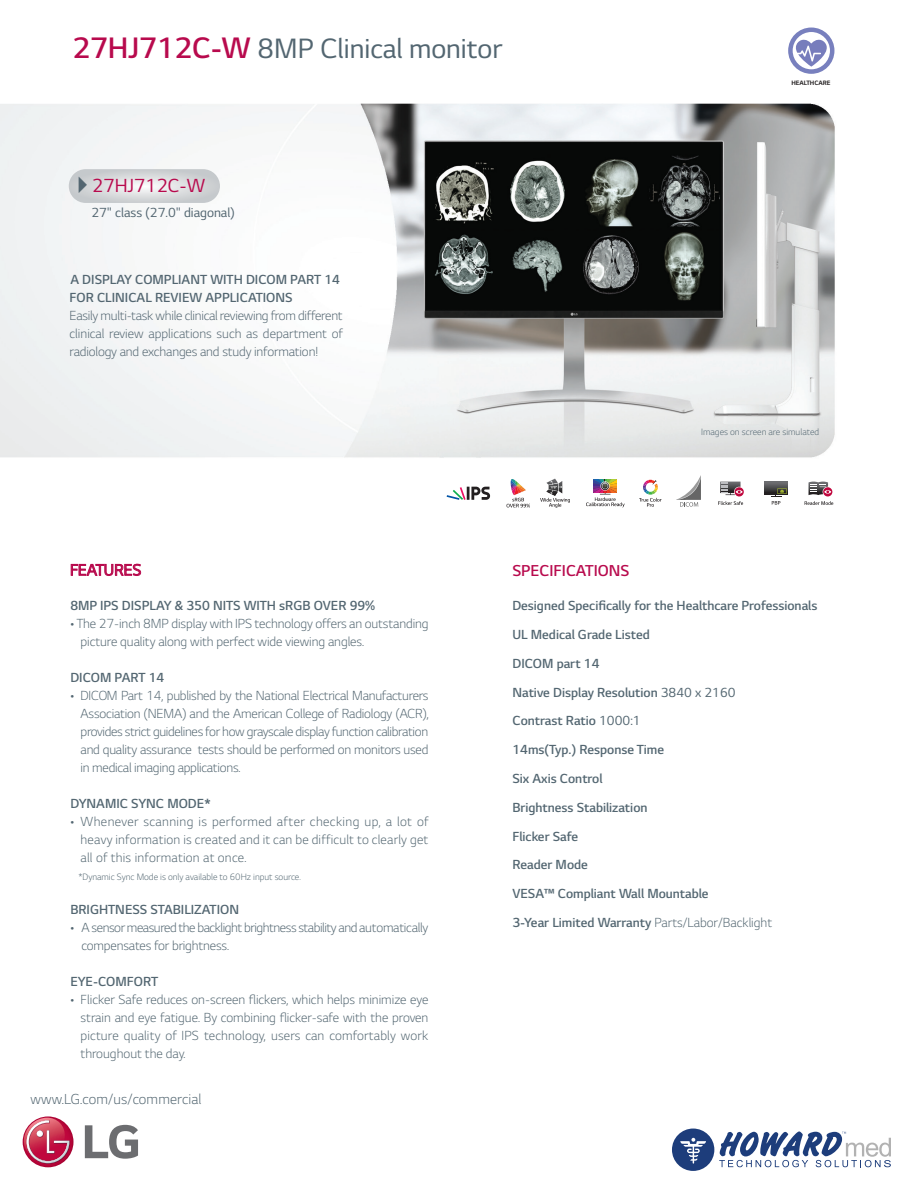
<style>
.page{position:relative;width:918px;height:1188px;background:#fff}
.page>*{position:absolute;margin:0;border:0;box-sizing:border-box;transform-origin:0 0}
.t1{font:31.8px "LG Smart";color:#536671}
.t2{font:21.6px "LG Smart";color:#b80a4d}
.t3{font:300 18px "LG Smart";color:#b80a4d}
.t4{font:18px "LG Smart";color:#b80a4d}
.t5{font:300 16.5px "LG Smart";letter-spacing:.01em;color:#536671}
.t6{font:300 15px/18px "LG Smart";letter-spacing:-.005em;color:#536671;text-align:justify}
.t7{font:300 15px/28.8px "LG Smart";color:#536671}
.t8{font:300 15px/18px "LG Smart";letter-spacing:-.03em;color:#536671}
.t9{font:15px "LG Smart";color:#536671}
.t10{font:300 10.5px "LG Smart";color:#536671}
.t11{font:700 7.2px "LG Smart";color:#231f20}
.s1{font-weight:300;font-size:33.75px;color:#b80a4d}
.s2{font-weight:400}
.s3{font-style:inherit}
</style>
<div class="page">
<img style="left:0;top:103px;width:835px;height:405px">
<svg style="left:795px;top:38px;width:38px;height:29px"></svg>
<div style="left:788px;top:28px;width:46px;height:46px;border:4px solid #7880be;border-radius:50%"></div>
<svg style="left:85px;top:1125px;width:53px;height:34px"></svg>
<svg style="left:23px;top:1116px;width:50px;height:51px"></svg>
<svg style="left:22px;top:1118px;width:48px;height:46px"></svg>
<svg style="left:71px;top:564px;width:70px;height:12px"></svg>
<svg style="left:447px;top:487px;width:43px;height:13px"></svg>
<svg style="left:507px;top:479px;width:23px;height:29px"></svg>
<svg style="left:540px;top:479px;width:30px;height:29px"></svg>
<svg style="left:586px;top:479px;width:39px;height:28px"></svg>
<svg style="left:639px;top:480px;width:23px;height:27px"></svg>
<svg style="left:805px;top:501px;width:28px;height:4px"></svg>
<svg style="left:809px;top:481px;width:22px;height:14px"></svg>
<svg style="left:718px;top:501px;width:25px;height:4px"></svg>
<svg style="left:735px;top:487px;width:9px;height:10px"></svg>
<svg style="left:720px;top:482px;width:23px;height:13px"></svg>
<svg style="left:765px;top:482px;width:22px;height:13px"></svg>
<svg style="left:771px;top:488px;width:16px;height:17px"></svg>
<svg style="left:676px;top:475px;width:25px;height:32px"></svg>
<svg style="left:672px;top:1129px;width:219px;height:42px"></svg>
<svg style="left:69px;top:169px;width:151px;height:34px;background:#d6d9da"></svg>
<h1 class="t1" style="left:73px;top:31px;width:431px"><span class="s1">27HJ712C-W</span> 8MP Clinical monitor</h1>
<h2 class="t2" style="left:92px;top:174px;width:114px">27HJ712C-W</h2>
<p class="t9" style="left:91px;top:204px;width:145px">27" class (27.0" diagonal)</p>
<p class="t7" style="left:70px;top:271px;width:272px;line-height:18px">A DISPLAY COMPLIANT WITH DICOM PART 14<br>FOR CLINICAL REVIEW APPLICATIONS</p>
<p class="t6" style="left:70px;top:307px;width:275px">Easily multi-task while clinical reviewing from different clinical review applications such as department of radiology and exchanges and study information!</p>
<p class="t11" style="left:791px;top:79px;width:41px">HEALTHCARE</p>
<p class="t10" style="left:701px;top:427px;width:119px">Images on screen are simulated</p>
<p class="t4" style="left:70px;top:560px;width:73px">FEATURES</p>
<p class="t7" style="left:70px;top:591px;width:306px">8MP IPS DISPLAY &amp; 350 NITS WITH sRGB OVER 99%</p>
<p class="t6" style="left:81px;top:614px;width:350px;text-indent:-10px">• The 27-inch 8MP display with IPS technology offers an outstanding picture quality along with perfect wide viewing angles.</p>
<p class="t7" style="left:70px;top:663px;width:96px">DICOM PART 14</p>
<p class="t6" style="left:81px;top:686px;width:350px;text-indent:-10px">• DICOM Part 14, published by the National Electrical Manufacturers Association (NEMA) and the American College of Radiology (ACR), provides strict guidelines for how grayscale display function calibration and quality assurance tests should be performed on monitors used in medical imaging applications.</p>
<p class="t7" style="left:70px;top:789px;width:142px">DYNAMIC SYNC MODE*</p>
<p class="t6" style="left:81px;top:812px;width:350px;text-indent:-10px">• Whenever scanning is performed after checking up, a lot of heavy information is created and it can be difficult to clearly get all of this information at once.</p>
<p class="t10" style="left:78px;top:871px;width:224px">*Dynamic Sync Mode is only available to 60Hz input source.</p>
<p class="t7" style="left:70px;top:896px;width:170px">BRIGHTNESS STABILIZATION</p>
<p class="t8" style="left:82px;top:919px;width:348px;text-indent:-11px">• A sensor measured the backlight brightness stability and automatically compensates for brightness.</p>
<p class="t7" style="left:70px;top:968px;width:89px">EYE-COMFORT</p>
<p class="t6" style="left:81px;top:991px;width:349px;text-indent:-10px">• Flicker Safe reduces on-screen flickers, which helps minimize eye strain and eye fatigue. By combining flicker-safe with the proven picture quality of IPS technology, users can comfortably work throughout the day.</p>
<p class="t5" style="left:31px;top:1090px;width:172px">www.LG.com/us/commercial</p>
<p class="t3" style="left:512px;top:561px;width:119px">SPECIFICATIONS</p>
<p class="t7" style="left:512px;top:591px;width:306px">Designed Specifically for the Healthcare Professionals<br>UL Medical Grade Listed<br>DICOM part 14<br>Native Display Resolution <span class="s2">3840 x 2160<br></span>Contrast Ratio <span class="s2">1000:1<br></span>14ms(Typ.) Response Time<br>Six Axis Control<br>Brightness Stabilization<br>Flicker Safe<br>Reader Mode<br>VESA™ Compliant Wall Mountable<br>3-Year Limited Warranty <span class="s3">Parts/Labor/Backlight</span></p>
</div>
